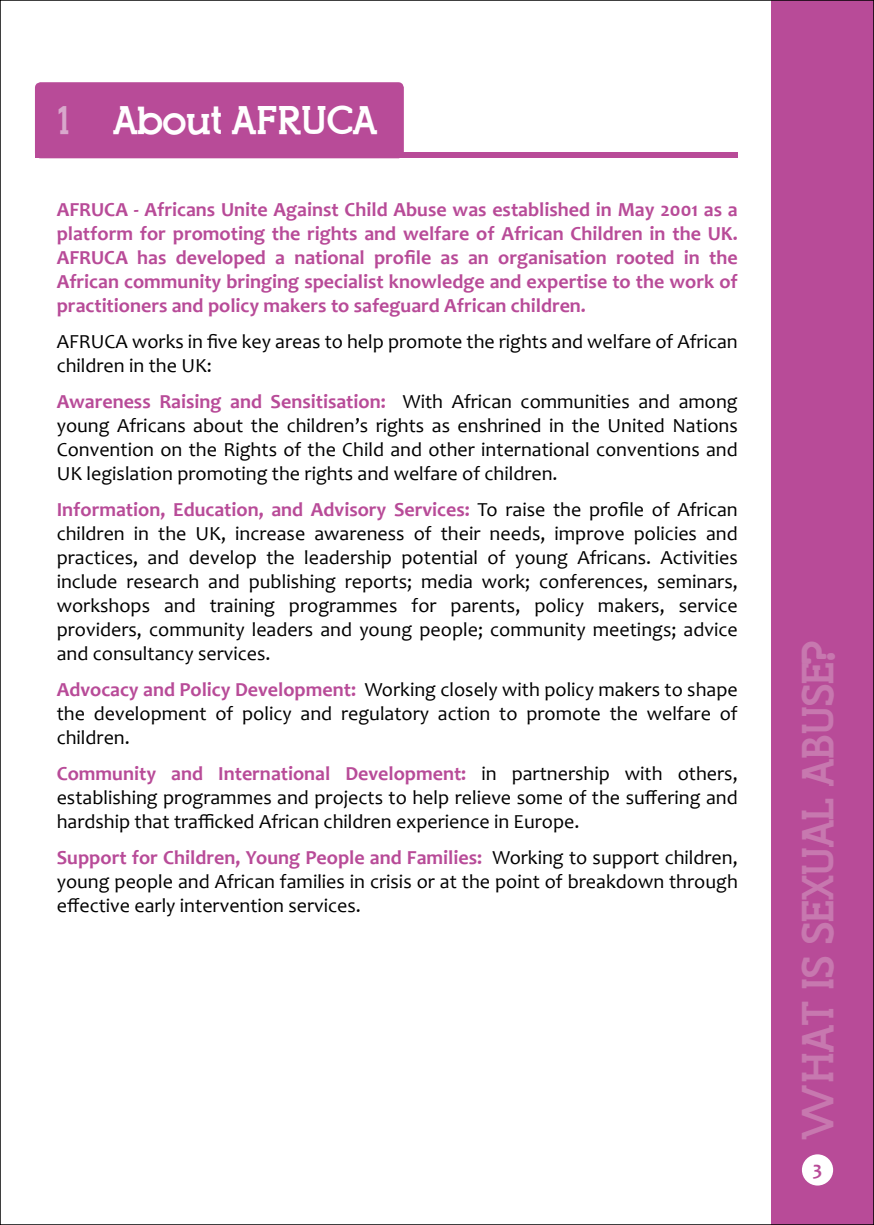
<style>
.page{position:relative;width:874px;height:1225px;background:#fff}
.page>*{position:absolute;margin:0;border:0;box-sizing:border-box;transform-origin:0 0}
.t1{font:44.8px "Top Modern";color:#c778af}
.t2{font:40px "Top Modern";color:#fff}
.t3{font:20px/24px "Candara";color:#000;text-align:justify}
.t4{font:700 20px/24px "Candara";color:#b84b98;text-align:justify}
.s1{color:#d8a8cc}
.s2{font-weight:700;color:#b84b98}
</style>
<div class="page">
<div style="left:771px;top:0;width:102px;height:1224px;background:#b84b98"></div>
<div style="left:801px;top:1154px;width:31px;height:31px;background:#fff;border-radius:50%"></div>
<div style="left:35px;top:82px;width:368px;height:76px;background:#b84b98;border-radius:6px"></div>
<div style="left:35px;top:153px;width:702px;height:5px;background:#b84b98"></div>
<h2 class="t2" style="left:57px;top:101px;width:322px"><span class="s1">1</span> About AFRUCA</h2>
<p class="t4" style="left:57px;top:197px;width:682px">AFRUCA - Africans Unite Against Child Abuse was established in May 2001 as a platform for promoting the rights and welfare of African Children in the UK.<br>AFRUCA has developed a national profile as an organisation rooted in the African community bringing specialist knowledge and expertise to the work of practitioners and policy makers to safeguard African children.</p>
<p class="t3" style="left:57px;top:329px;width:682px">AFRUCA works in five key areas to help promote the rights and welfare of African children in the UK:</p>
<p class="t3" style="left:57px;top:389px;width:682px"><span class="s2">Awareness Raising and Sensitisation:</span> With African communities and among young Africans about the children’s rights as enshrined in the United Nations Convention on the Rights of the Child and other international conventions and UK legislation promoting the rights and welfare of children.</p>
<p class="t3" style="left:57px;top:497px;width:682px"><span class="s2">Information, Education, and Advisory Services:</span> To raise the profile of African children in the UK, increase awareness of their needs, improve policies and practices, and develop the leadership potential of young Africans. Activities include research and publishing reports; media work; conferences, seminars, workshops and training programmes for parents, policy makers, service providers, community leaders and young people; community meetings; advice and consultancy services.</p>
<p class="t3" style="left:57px;top:677px;width:682px"><span class="s2">Advocacy and Policy Development:</span> Working closely with policy makers to shape the development of policy and regulatory action to promote the welfare of children.</p>
<p class="t3" style="left:57px;top:761px;width:682px"><span class="s2">Community and International Development:</span> in partnership with others, establishing programmes and projects to help relieve some of the suffering and hardship that trafficked African children experience in Europe.</p>
<p class="t3" style="left:57px;top:845px;width:682px"><span class="s2">Support for Children, Young People and Families:</span> Working to support children, young people and African families in crisis or at the point of breakdown through effective early intervention services.</p>
<h1 class="t1" style="left:795px;top:1140px;width:501px;rotate:-90deg">WHAT IS SEXUAL ABUSE?</h1>
<p class="t4" style="left:812px;top:1156px;width:11px">3</p>
</div>
